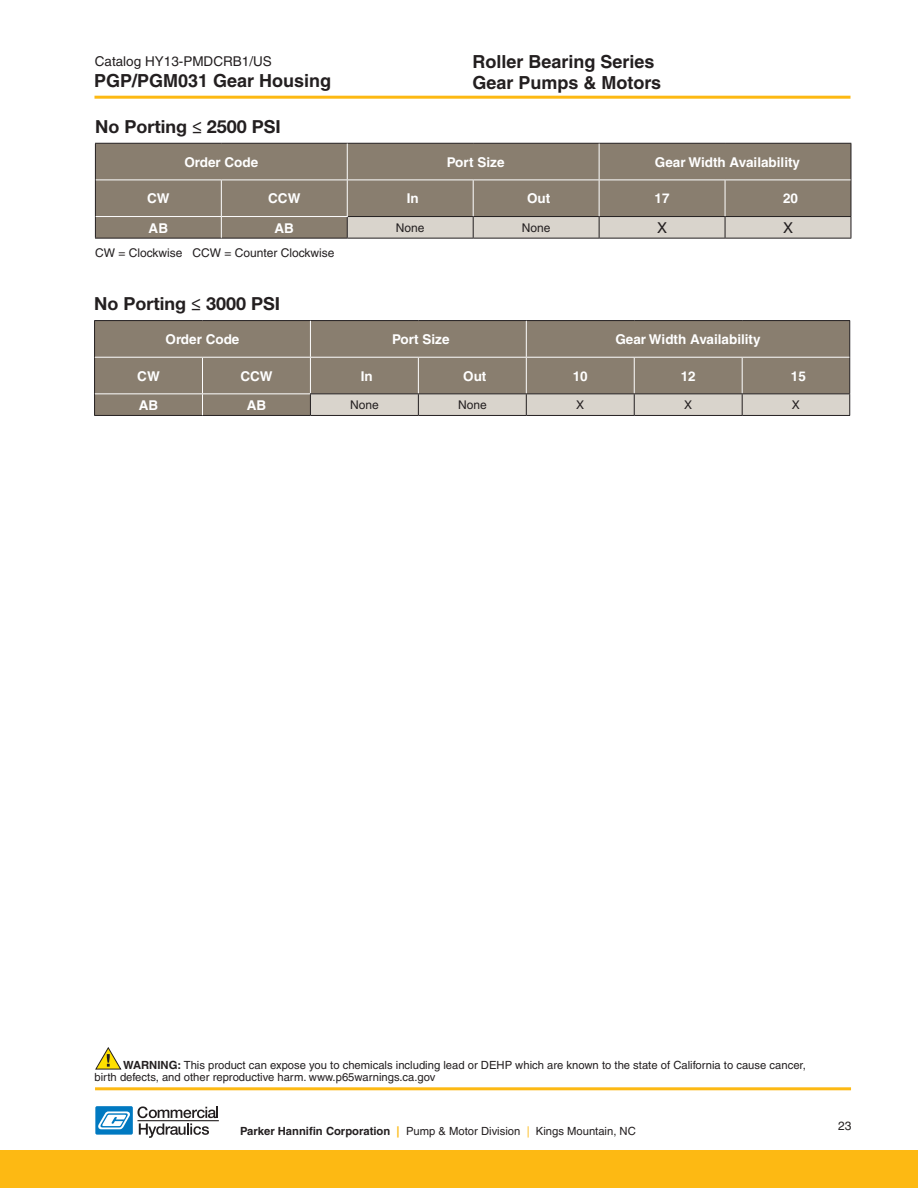
<style>
.page{position:relative;width:918px;height:1188px;background:#fff}
.page>*{position:absolute;margin:0;border:0;box-sizing:border-box;transform-origin:0 0}
.t1{font:700 18px "Helvetica";color:#231f20}
.t2{font:700 18px "Helvetica Neue LT Std";color:#231f20}
.t3{font:15px "Helvetica";color:#231f20}
.t4{font:700 13.5px "Helvetica";color:#fff}
.t5{font:13.5px "Helvetica";color:#231f20}
.t6{font:12px "Helvetica";color:#231f20}
.t7{font:11.25px/12px "Helvetica";color:#231f20}
.s1{font-weight:700}
.s2{font-weight:700;color:#fdb913}
.s3{color:#fdb913}
</style>
<div class="page">
<div style="left:0;top:1151px;width:918px;height:37px;background:#fdb913"></div>
<hr style="left:95px;top:1087px;width:756px;height:3px;background:#fdb913">
<div style="left:95px;top:1106px;width:38px;height:29px;background:#0079c1;border-radius:2px"></div>
<svg style="left:98px;top:1111px;width:32px;height:18px"></svg>
<svg style="left:137px;top:1106px;width:81px;height:32px"></svg>
<hr style="left:137px;top:1120px;width:82px;height:1px;background:#231f20">
<svg style="left:95px;top:1047px;width:26px;height:23px"></svg>
<hr style="left:94px;top:96px;width:756px;height:3px;background:#fdb913">
<div style="left:95px;top:321px;width:754px;height:94px;background:#897e6f"></div>
<hr style="left:94px;top:320px;width:108px;height:1px;background:#231f20">
<hr style="left:94px;top:321px;width:1px;height:36px;background:#231f20">
<hr style="left:202px;top:320px;width:108px;height:1px;background:#231f20">
<hr style="left:94px;top:357px;width:1px;height:37px;background:#231f20">
<hr style="left:310px;top:320px;width:108px;height:1px;background:#231f20">
<hr style="left:418px;top:320px;width:108px;height:1px;background:#231f20">
<hr style="left:526px;top:320px;width:108px;height:1px;background:#231f20">
<hr style="left:634px;top:320px;width:108px;height:1px;background:#231f20">
<hr style="left:742px;top:320px;width:108px;height:1px;background:#231f20">
<hr style="left:849px;top:321px;width:1px;height:36px;background:#231f20">
<hr style="left:849px;top:357px;width:1px;height:36px;background:#231f20">
<svg style="left:94px;top:394px;width:1px;height:21px"></svg>
<hr style="left:94px;top:415px;width:108px;height:1px;background:#231f20">
<hr style="left:202px;top:415px;width:108px;height:1px;background:#231f20">
<hr style="left:95px;top:393px;width:107px;height:1px;background:#fff">
<hr style="left:202px;top:393px;width:108px;height:1px;background:#fff">
<svg style="left:202px;top:394px;width:1px;height:21px"></svg>
<hr style="left:310px;top:321px;width:1px;height:36px;background:#fff">
<hr style="left:526px;top:321px;width:1px;height:36px;background:#fff">
<hr style="left:95px;top:357px;width:107px;height:1px;background:#fff">
<hr style="left:202px;top:357px;width:108px;height:1px;background:#fff">
<hr style="left:202px;top:358px;width:1px;height:35px;background:#fff">
<hr style="left:310px;top:357px;width:108px;height:1px;background:#fff">
<hr style="left:310px;top:358px;width:1px;height:35px;background:#fff">
<hr style="left:418px;top:357px;width:108px;height:1px;background:#fff">
<hr style="left:418px;top:358px;width:1px;height:35px;background:#fff">
<hr style="left:526px;top:357px;width:108px;height:1px;background:#fff">
<hr style="left:526px;top:358px;width:1px;height:35px;background:#fff">
<hr style="left:634px;top:357px;width:108px;height:1px;background:#fff">
<hr style="left:634px;top:358px;width:1px;height:35px;background:#fff">
<hr style="left:742px;top:357px;width:107px;height:1px;background:#fff">
<hr style="left:742px;top:358px;width:1px;height:35px;background:#fff">
<hr style="left:310px;top:393px;width:108px;height:1px;background:#231f20">
<hr style="left:418px;top:393px;width:108px;height:1px;background:#231f20">
<hr style="left:526px;top:393px;width:108px;height:1px;background:#231f20">
<hr style="left:634px;top:393px;width:108px;height:1px;background:#231f20">
<hr style="left:742px;top:393px;width:108px;height:1px;background:#231f20">
<svg style="left:310px;top:394px;width:540px;height:21px;background:#d2cdc6"></svg>
<hr style="left:310px;top:415px;width:108px;height:1px;background:#231f20">
<hr style="left:418px;top:415px;width:108px;height:1px;background:#231f20">
<hr style="left:526px;top:415px;width:108px;height:1px;background:#231f20">
<hr style="left:634px;top:415px;width:108px;height:1px;background:#231f20">
<hr style="left:742px;top:415px;width:108px;height:1px;background:#231f20">
<div style="left:96px;top:144px;width:755px;height:94px;background:#897e6f"></div>
<hr style="left:95px;top:143px;width:126px;height:1px;background:#231f20">
<hr style="left:95px;top:144px;width:1px;height:36px;background:#231f20">
<hr style="left:221px;top:143px;width:126px;height:1px;background:#231f20">
<hr style="left:95px;top:180px;width:1px;height:37px;background:#231f20">
<hr style="left:347px;top:143px;width:126px;height:1px;background:#231f20">
<hr style="left:473px;top:143px;width:126px;height:1px;background:#231f20">
<hr style="left:599px;top:143px;width:126px;height:1px;background:#231f20">
<hr style="left:725px;top:143px;width:126px;height:1px;background:#231f20">
<hr style="left:851px;top:144px;width:1px;height:36px;background:#231f20">
<hr style="left:851px;top:180px;width:1px;height:36px;background:#231f20">
<svg style="left:95px;top:217px;width:1px;height:21px"></svg>
<hr style="left:348px;top:216px;width:125px;height:1px;background:#231f20">
<hr style="left:473px;top:216px;width:126px;height:1px;background:#231f20">
<hr style="left:599px;top:216px;width:126px;height:1px;background:#231f20">
<hr style="left:725px;top:216px;width:126px;height:1px;background:#231f20">
<div style="left:347px;top:217px;width:505px;height:21px;background:#d9d4cc"></div>
<hr style="left:95px;top:238px;width:126px;height:1px;background:#231f20">
<hr style="left:221px;top:238px;width:126px;height:1px;background:#231f20">
<hr style="left:347px;top:238px;width:126px;height:1px;background:#231f20">
<hr style="left:473px;top:238px;width:126px;height:1px;background:#231f20">
<hr style="left:599px;top:238px;width:126px;height:1px;background:#231f20">
<hr style="left:725px;top:238px;width:126px;height:1px;background:#231f20">
<hr style="left:347px;top:144px;width:1px;height:36px;background:#fff">
<hr style="left:599px;top:144px;width:1px;height:36px;background:#fff">
<hr style="left:96px;top:180px;width:125px;height:1px;background:#fff">
<hr style="left:221px;top:180px;width:126px;height:1px;background:#fff">
<hr style="left:347px;top:180px;width:126px;height:1px;background:#fff">
<hr style="left:347px;top:180px;width:1px;height:36px;background:#fff">
<hr style="left:473px;top:180px;width:126px;height:1px;background:#fff">
<hr style="left:473px;top:180px;width:1px;height:36px;background:#fff">
<hr style="left:599px;top:180px;width:126px;height:1px;background:#fff">
<hr style="left:599px;top:180px;width:1px;height:36px;background:#fff">
<hr style="left:725px;top:180px;width:126px;height:1px;background:#fff">
<hr style="left:725px;top:180px;width:1px;height:36px;background:#fff">
<hr style="left:221px;top:180px;width:1px;height:36px;background:#fff">
<hr style="left:96px;top:216px;width:125px;height:1px;background:#fff">
<hr style="left:221px;top:216px;width:127px;height:1px;background:#fff">
<svg style="left:221px;top:217px;width:1px;height:21px"></svg>
<p class="t5" style="left:95px;top:53px;width:179px">Catalog HY13-PMDCRB1/US</p>
<h1 class="t1" style="left:472px;top:51px;width:184px">Roller Bearing Series</h1>
<h1 class="t1" style="left:94px;top:70px;width:239px">PGP/PGM031 Gear Housing</h1>
<h1 class="t1" style="left:472px;top:72px;width:190px">Gear Pumps &amp; Motors</h1>
<h1 class="t2" style="left:95px;top:116px;width:187px">No Porting ≤ 2500 PSI</h1>
<p class="t4" style="left:184px;top:154px;width:75px">Order Code</p>
<p class="t4" style="left:447px;top:154px;width:59px">Port Size</p>
<p class="t4" style="left:655px;top:154px;width:147px">Gear Width Availability</p>
<p class="t4" style="left:147px;top:190px;width:24px">CW</p>
<p class="t4" style="left:268px;top:190px;width:34px">CCW</p>
<p class="t4" style="left:407px;top:190px;width:14px">In</p>
<p class="t4" style="left:527px;top:190px;width:25px">Out</p>
<p class="t4" style="left:655px;top:190px;width:17px">17</p>
<p class="t4" style="left:783px;top:190px;width:17px">20</p>
<p class="t4" style="left:149px;top:220px;width:21px">AB</p>
<p class="t4" style="left:275px;top:220px;width:21px">AB</p>
<p class="t6" style="left:396px;top:221px;width:30px">None</p>
<p class="t6" style="left:522px;top:221px;width:30px">None</p>
<h2 class="t3" style="left:657px;top:219px;width:12px">X</h2>
<h2 class="t3" style="left:783px;top:219px;width:12px">X</h2>
<p class="t6" style="left:95px;top:245px;width:241px">CW = Clockwise CCW = Counter Clockwise</p>
<h1 class="t2" style="left:94px;top:293px;width:187px">No Porting ≤ 3000 PSI</h1>
<p class="t4" style="left:166px;top:331px;width:75px">Order Code</p>
<p class="t4" style="left:392px;top:331px;width:59px">Port Size</p>
<p class="t4" style="left:615px;top:331px;width:147px">Gear Width Availability</p>
<p class="t4" style="left:137px;top:368px;width:24px">CW</p>
<p class="t4" style="left:240px;top:368px;width:34px">CCW</p>
<p class="t4" style="left:361px;top:368px;width:14px">In</p>
<p class="t4" style="left:463px;top:368px;width:25px">Out</p>
<p class="t4" style="left:573px;top:368px;width:17px">10</p>
<p class="t4" style="left:681px;top:368px;width:17px">12</p>
<p class="t4" style="left:791px;top:368px;width:17px">15</p>
<p class="t4" style="left:139px;top:397px;width:21px">AB</p>
<p class="t4" style="left:247px;top:397px;width:21px">AB</p>
<p class="t6" style="left:350px;top:398px;width:30px">None</p>
<p class="t6" style="left:458px;top:398px;width:30px">None</p>
<p class="t6" style="left:576px;top:398px;width:10px">X</p>
<p class="t6" style="left:684px;top:398px;width:10px">X</p>
<p class="t6" style="left:792px;top:398px;width:10px">X</p>
<p class="t7" style="left:95px;top:1059px;width:713px;text-indent:29px"><span class="s1">WARNING:</span> This product can expose you to chemicals including lead or DEHP which are known to the state of California to cause cancer, birth defects, and other reproductive harm. www.p65warnings.ca.gov</p>
<p class="t7" style="left:240px;top:1125px;width:397px"><span class="s1">Parker Hannifin Corporation</span> <span class="s2">|</span> Pump &amp; Motor Division <span class="s3">|</span> Kings Mountain, NC</p>
<p class="t6" style="left:838px;top:1119px;width:15px">23</p>
</div>
